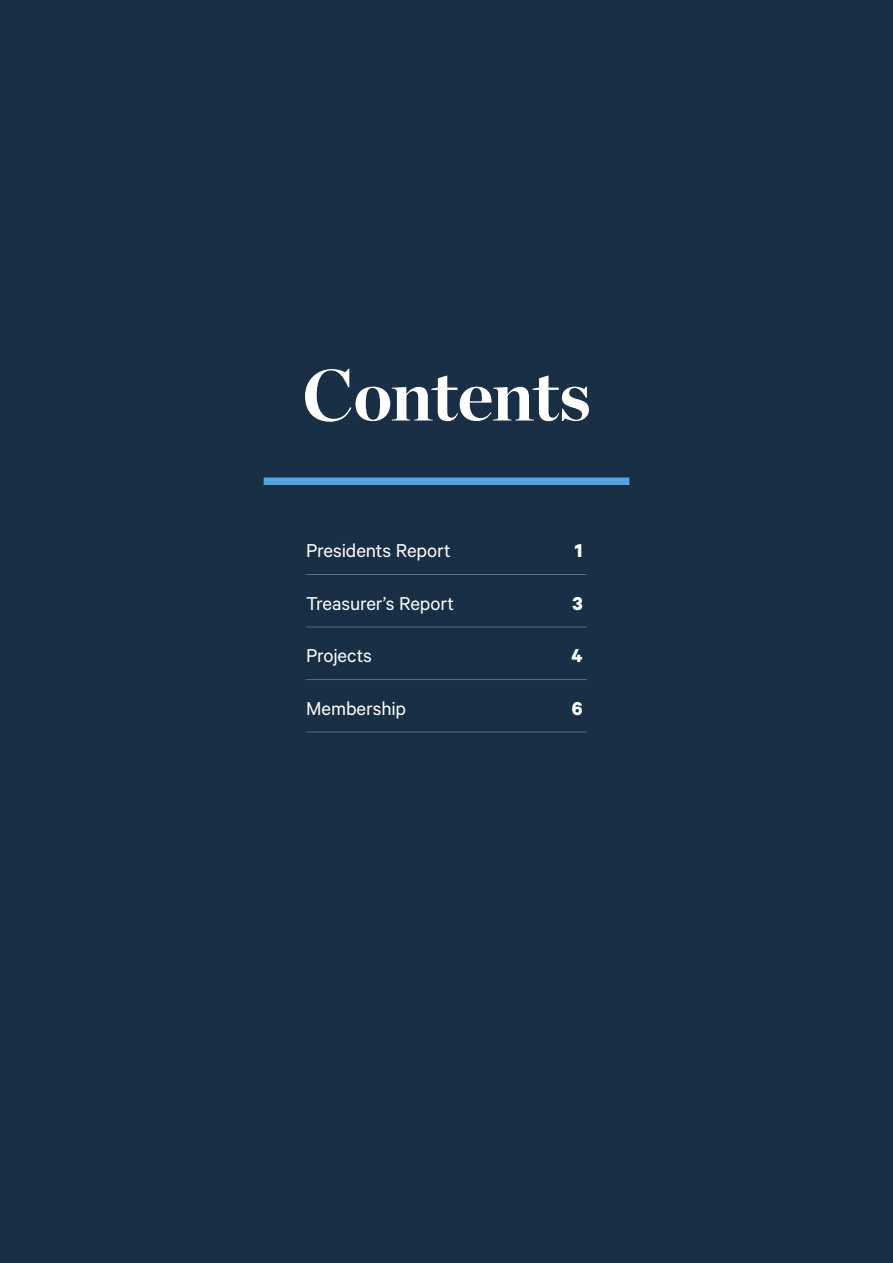
<style>
.page{position:relative;width:893px;height:1263px;background:#192f45}
.page>*{position:absolute;margin:0;border:0;box-sizing:border-box;transform-origin:0 0}
.t1{font:700 72px "Chronicle Display";letter-spacing:-.025em;color:#fff}
.t2{font:21px "Calibre";letter-spacing:-.005em;color:#fff}
.t3{font:700 21px "Calibre";color:#fff}
</style>
<div class="page">
<hr style="left:306px;top:574px;width:281px;height:1px;background:#5f6e7d">
<hr style="left:306px;top:627px;width:281px;height:1px;background:#5f6e7d">
<hr style="left:306px;top:679px;width:281px;height:1px;background:#5f6e7d">
<hr style="left:306px;top:732px;width:281px;height:1px;background:#5f6e7d">
<div style="left:264px;top:477px;width:365px;height:8px;background:#59a4da"></div>
<h1 class="t1" style="left:302px;top:337px;width:290px">Contents</h1>
<p class="t2" style="left:306px;top:538px;width:146px">Presidents Report</p>
<p class="t3" style="left:575px;top:538px;width:9px">1</p>
<p class="t2" style="left:306px;top:591px;width:149px">Treasurer’s Report</p>
<p class="t3" style="left:572px;top:590px;width:12px">3</p>
<p class="t2" style="left:306px;top:643px;width:67px">Projects</p>
<p class="t3" style="left:572px;top:643px;width:13px">4</p>
<p class="t2" style="left:306px;top:696px;width:101px">Membership</p>
<p class="t3" style="left:572px;top:695px;width:12px">6</p>
</div>
